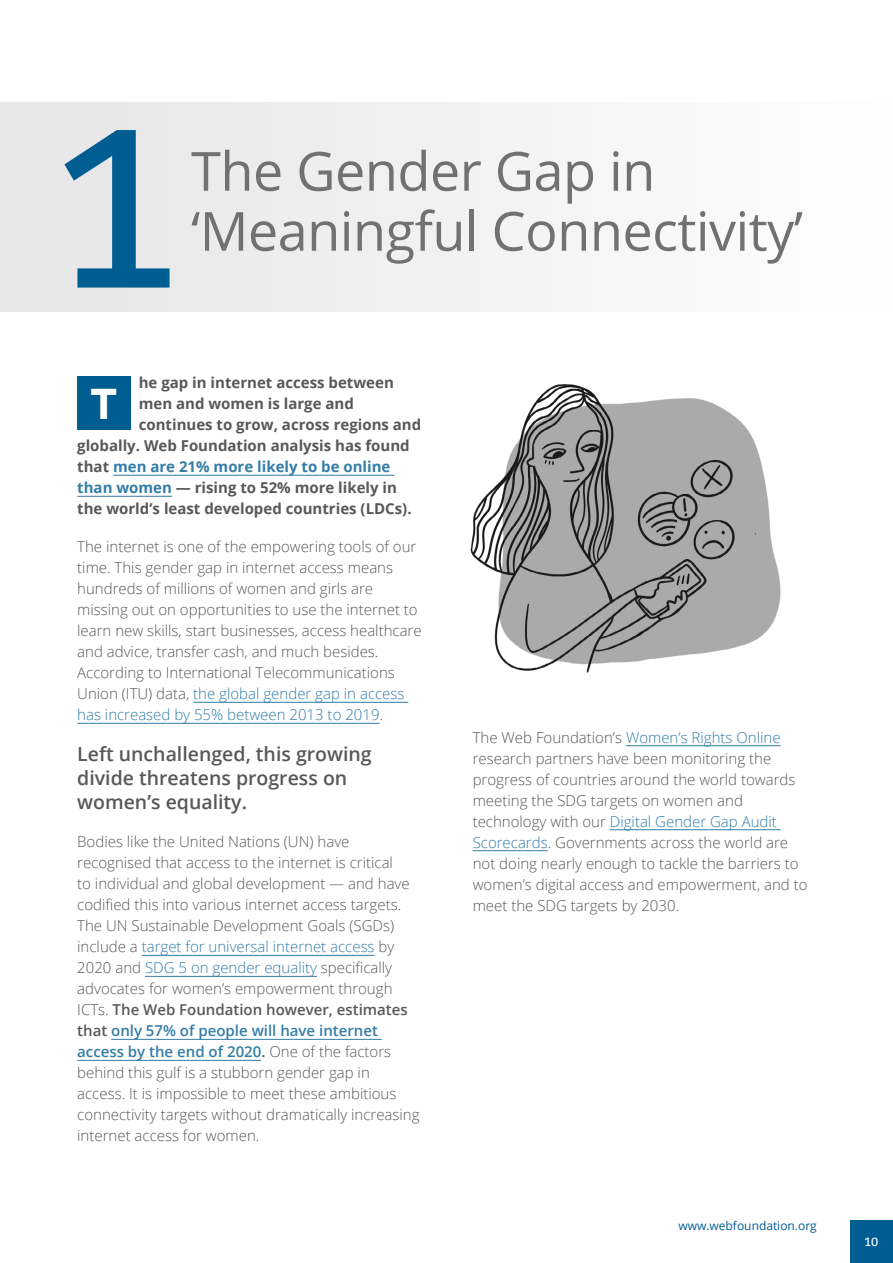
<style>
.page{position:relative;width:893px;height:1263px;background:#fff}
.page>*{position:absolute;margin:0;border:0;box-sizing:border-box;transform-origin:0 0}
.t1{font:225px "Bitter";color:#005d92}
.t2{font:54px/60px "Open Sans";letter-spacing:-.01em;color:#707172}
.t3{font:700 43.2px "Gotham HTF";color:#fff}
.t4{font:600 19.5px/24px "Open Sans";color:#58585a}
.t5{font:300 15px/21px "Open Sans";color:#58585a}
.t6{font:700 15px "Open Sans";color:#58585a}
.t7{font:700 15px "Open Sans";color:#337da8}
.t8{font:12px "Open Sans";color:#005d92}
.t9{font:12px "Bitter";color:#fff}
.s1{color:#58585a}
.s2{color:#337da8}
.s3{font-weight:600}
.s4{font-weight:600;color:#337da8}
</style>
<div class="page">
<div style="left:1px;top:102px;width:892px;height:210px;background:#f2f2f2"></div>
<hr style="left:113px;top:475px;width:281px;height:1px;background:#337da8">
<hr style="left:77px;top:496px;width:95px;height:1px;background:#337da8">
<hr style="left:193px;top:702px;width:215px;height:1px;background:#337da8">
<hr style="left:77px;top:723px;width:303px;height:1px;background:#337da8">
<hr style="left:142px;top:955px;width:233px;height:1px;background:#337da8">
<hr style="left:145px;top:976px;width:172px;height:1px;background:#337da8">
<hr style="left:111px;top:1039px;width:271px;height:1px;background:#337da8">
<hr style="left:77px;top:1060px;width:184px;height:1px;background:#337da8">
<hr style="left:626px;top:745px;width:155px;height:1px;background:#337da8">
<hr style="left:610px;top:829px;width:171px;height:1px;background:#337da8">
<hr style="left:473px;top:850px;width:75px;height:1px;background:#337da8">
<div style="left:77px;top:377px;width:53px;height:53px;background:#005d92"></div>
<img style="left:470px;top:384px;width:311px;height:289px">
<div style="left:850px;top:1220px;width:43px;height:43px;background:#005d92"></div>
<h1 class="t1" style="left:60px;top:77px;width:117px">1</h1>
<h2 class="t2" style="left:191px;top:140px;width:613px">The Gender Gap in ‘Meaningful Connectivity’</h2>
<p class="t6" style="left:139px;top:372px;width:257px">he gap in internet access between</p>
<p class="t6" style="left:139px;top:393px;width:217px">men and women is large and</p>
<p class="t6" style="left:139px;top:414px;width:284px">continues to grow, across regions and</p>
<p class="t6" style="left:77px;top:435px;width:334px">globally. Web Foundation analysis has found</p>
<p class="t7" style="left:77px;top:456px;width:315px"><span class="s1">that</span> men are 21% more likely to be online</p>
<p class="t6" style="left:77px;top:477px;width:321px"><span class="s2">than women</span> — rising to 52% more likely in</p>
<p class="t6" style="left:77px;top:498px;width:336px">the world’s least developed countries (LDCs).</p>
<p class="t5" style="left:77px;top:536px;width:346px">The internet is one of the empowering tools of our time. This gender gap in internet access means hundreds of millions of women and girls are missing out on opportunities to use the internet to learn new skills, start businesses, access healthcare and advice, transfer cash, and much besides.<br>According to International Telecommunications Union (ITU) data, <span class="s2">the global gender gap in access has increased by 55% between 2013 to 2019</span>.</p>
<h3 class="t4" style="left:77px;top:742px;width:296px">Left unchallenged, this growing divide threatens progress on women’s equality.</h3>
<p class="t5" style="left:77px;top:831px;width:344px">Bodies like the United Nations (UN) have recognised that access to the internet is critical<br>to individual and global development — and have codified this into various internet access targets.<br>The UN Sustainable Development Goals (SGDs) include a <span class="s2">target for universal internet access</span> by 2020 and <span class="s2">SDG 5 on gender equality</span> specifically advocates for women’s empowerment through ICTs. <span class="s3">The Web Foundation however, estimates that</span> <span class="s4">only 57% of people will have internet access by the end of 2020</span><span class="s3">.</span> One of the factors behind this gulf is a stubborn gender gap in access. It is impossible to meet these ambitious connectivity targets without dramatically increasing internet access for women.</p>
<h3 class="t3" style="left:90px;top:379px;width:29px">T</h3>
<p class="t5" style="left:473px;top:726px;width:336px">The Web Foundation’s <span class="s2">Women’s Rights Online </span>research partners have been monitoring the progress of countries around the world towards meeting the SDG targets on women and technology with our <span class="s2">Digital Gender Gap Audit Scorecards</span>. Governments across the world are not doing nearly enough to tackle the barriers to women’s digital access and empowerment, and to meet the SDG targets by 2030.</p>
<p class="t8" style="left:678px;top:1218px;width:140px">www.webfoundation.org</p>
<p class="t9" style="left:865px;top:1235px;width:15px">10</p>
</div>
